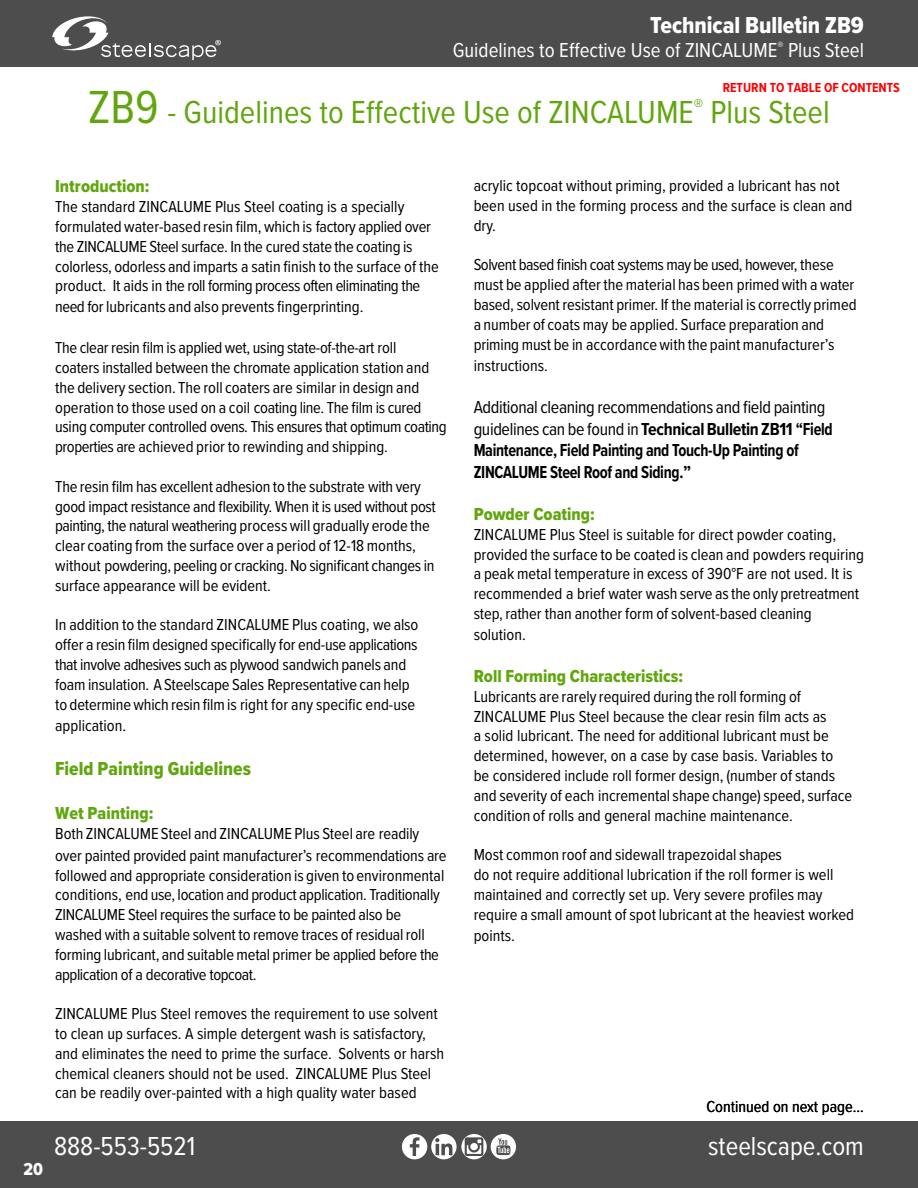
<style>
.page{position:relative;width:918px;height:1188px;background:#fff}
.page>*{position:absolute;margin:0;border:0;box-sizing:border-box;transform-origin:0 0}
.t1{font:33px "Proxima Nova Cond";color:#61a60e}
.t2{font:27px "Proxima Nova Cond";color:#fff}
.t3{font:24px "Proxima Nova Cond Extrabld";color:#fff}
.t4{font:21px "Proxima Nova Cond";color:#fff}
.t5{font:19.5px "Proxima Nova Cond Extrabld";color:#61a60e}
.t6{font:700 18px/21.6px "Proxima Nova Cond";letter-spacing:-.02em;color:#000}
.t7{font:18px "Proxima Nova Cond Extrabld";color:#61a60e}
.t8{font:18px "Proxima Nova Cond Extrabld";color:#fff}
.t9{font:16.5px/19.8px "Proxima Nova Cond";color:#000}
.t10{font:16.05px "Myriad Pro";color:#fff}
.t11{font:700 13.5px "Proxima Nova Cond";color:#f00}
.s1{font-size:48px}
.s2{font-weight:400}
</style>
<div class="page">
<div style="left:0;top:1121px;width:918px;height:67px;background:#4d4d4d"></div>
<div style="left:0;top:0;width:918px;height:68px;background:#4e4d4d"></div>
<svg style="left:402px;top:1134px;width:114px;height:25px"></svg>
<svg style="left:52px;top:16px;width:164px;height:44px"></svg>
<p class="t3" style="left:650px;top:7px;width:215px">Technical Bulletin ZB9</p>
<p class="t4" style="left:453px;top:34px;width:413px">Guidelines to Effective Use of ZINCALUME<sup>®</sup> Plus Steel</p>
<p class="t11" style="left:723px;top:77px;width:179px">RETURN TO TABLE OF CONTENTS</p>
<p class="t10" style="left:215px;top:36px;width:8px">®</p>
<p class="t1" style="left:88px;top:88px;width:743px"><span class="s1">ZB9</span> - Guidelines to Effective Use of ZINCALUME<sup>®</sup> Plus Steel</p>
<p class="t8" style="left:24px;top:1156px;width:21px">20</p>
<p class="t7" style="left:55px;top:173px;width:96px">Introduction:</p>
<p class="t9" style="left:55px;top:196px;width:385px">The standard ZINCALUME Plus Steel coating is a specially formulated water-based resin film, which is factory applied over the ZINCALUME Steel surface. In the cured state the coating is colorless, odorless and imparts a satin finish to the surface of the product. It aids in the roll forming process often eliminating the need for lubricants and also prevents fingerprinting.</p>
<p class="t9" style="left:55px;top:337px;width:393px">The clear resin film is applied wet, using state-of-the-art roll<br>coaters installed between the chromate application station and the delivery section. The roll coaters are similar in design and operation to those used on a coil coating line. The film is cured using computer controlled ovens. This ensures that optimum coating properties are achieved prior to rewinding and shipping.</p>
<p class="t9" style="left:55px;top:476px;width:382px">The resin film has excellent adhesion to the substrate with very good impact resistance and flexibility. When it is used without post painting, the natural weathering process will gradually erode the clear coating from the surface over a period of 12-18 months, without powdering, peeling or cracking. No significant changes in surface appearance will be evident.</p>
<p class="t9" style="left:55px;top:614px;width:365px">In addition to the standard ZINCALUME Plus coating, we also offer a resin film designed specifically for end-use applications that involve adhesives such as plywood sandwich panels and foam insulation. A Steelscape Sales Representative can help to determine which resin film is right for any specific end-use application.</p>
<p class="t5" style="left:55px;top:754px;width:197px">Field Painting Guidelines</p>
<p class="t7" style="left:55px;top:800px;width:100px">Wet Painting:</p>
<p class="t9" style="left:55px;top:822px;width:393px;line-height:21.6px">Both ZINCALUME Steel and ZINCALUME Plus Steel are readily over painted provided paint manufacturer’s recommendations are</p>
<p class="t9" style="left:55px;top:865px;width:391px">followed and appropriate consideration is given to environmental conditions, end use, location and product application. Traditionally ZINCALUME Steel requires the surface to be painted also be washed with a suitable solvent to remove traces of residual roll forming lubricant, and suitable metal primer be applied before the application of a decorative topcoat.</p>
<p class="t9" style="left:55px;top:1003px;width:390px">ZINCALUME Plus Steel removes the requirement to use solvent to clean up surfaces. A simple detergent wash is satisfactory, and eliminates the need to prime the surface. Solvents or harsh chemical cleaners should not be used. ZINCALUME Plus Steel can be readily over-painted with a high quality water based</p>
<p class="t9" style="left:474px;top:175px;width:380px">acrylic topcoat without priming, provided a lubricant has not been used in the forming process and the surface is clean and dry.</p>
<p class="t9" style="left:474px;top:254px;width:384px">Solvent based finish coat systems may be used, however, these must be applied after the material has been primed with a water based, solvent resistant primer. If the material is correctly primed a number of coats may be applied. Surface preparation and priming must be in accordance with the paint manufacturer’s instructions.</p>
<p class="t6" style="left:474px;top:396px;width:361px"><span class="s2">Additional cleaning recommendations and field painting guidelines can be found in</span> Technical Bulletin ZB11 “Field Maintenance, Field Painting and Touch-Up Painting of ZINCALUME Steel Roof and Siding.”</p>
<p class="t7" style="left:474px;top:501px;width:123px">Powder Coating:</p>
<p class="t9" style="left:474px;top:524px;width:392px">ZINCALUME Plus Steel is suitable for direct powder coating, provided the surface to be coated is clean and powders requiring a peak metal temperature in excess of 390°F are not used. It is recommended a brief water wash serve as the only pretreatment step, rather than another form of solvent-based cleaning solution.</p>
<p class="t7" style="left:474px;top:663px;width:211px">Roll Forming Characteristics:</p>
<p class="t9" style="left:474px;top:686px;width:380px">Lubricants are rarely required during the roll forming of ZINCALUME Plus Steel because the clear resin film acts as<br>a solid lubricant. The need for additional lubricant must be determined, however, on a case by case basis. Variables to be considered include roll former design, (number of stands and severity of each incremental shape change) speed, surface condition of rolls and general machine maintenance.</p>
<p class="t9" style="left:474px;top:844px;width:382px">Most common roof and sidewall trapezoidal shapes<br>do not require additional lubrication if the roll former is well maintained and correctly set up. Very severe profiles may require a small amount of spot lubricant at the heaviest worked points.</p>
<p class="t9" style="left:707px;top:1096px;width:159px">Continued on next page...</p>
<h2 class="t2" style="left:54px;top:1126px;width:143px">888-553-5521</h2>
<h2 class="t2" style="left:708px;top:1126px;width:157px">steelscape.com</h2>
</div>
